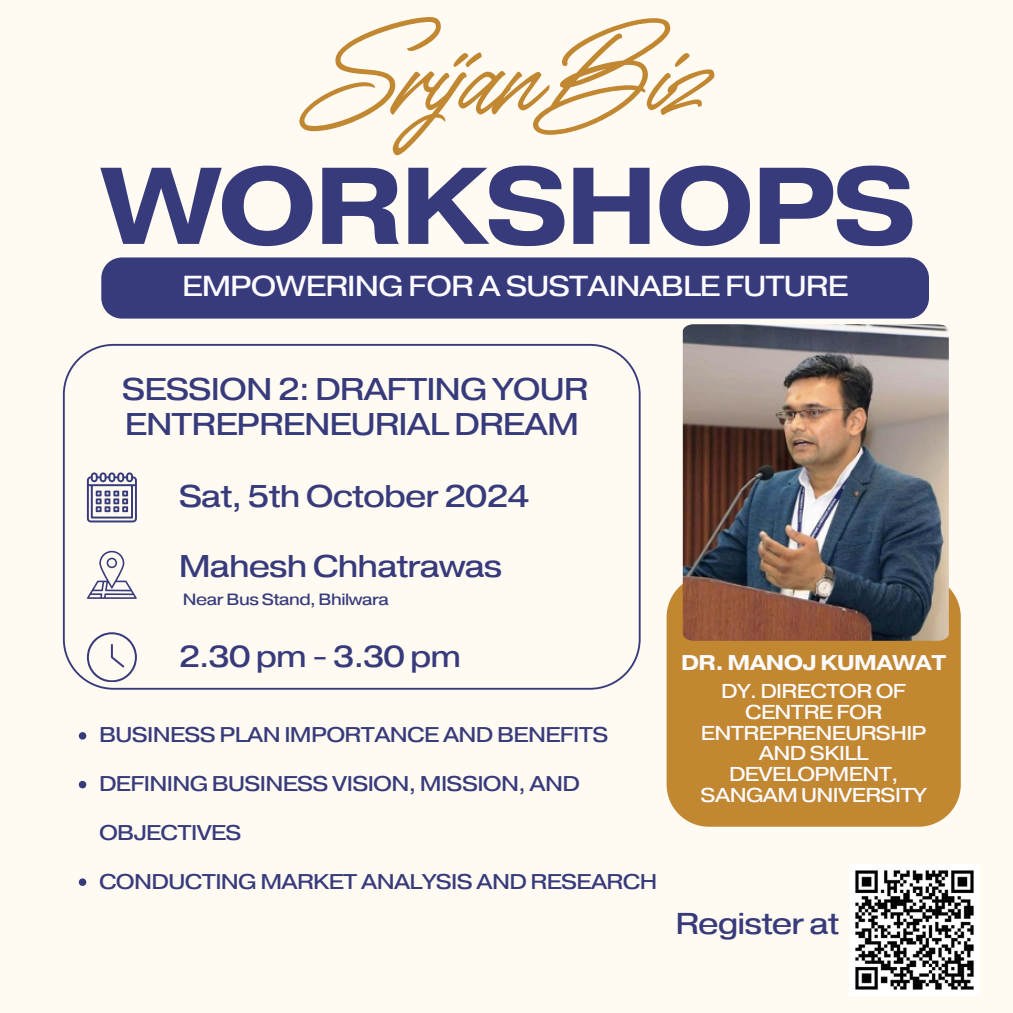
<style>
.page{position:relative;width:1013px;height:1013px;background:#fff}
.page>*{position:absolute;margin:0;border:0;box-sizing:border-box;transform-origin:0 0}
.t1{font:700 108.75px "Pragmatica Ext";letter-spacing:-.03em;color:#373b7b}
.t2{font:95px "TY Script";letter-spacing:-.03em;color:#c18731}
.t3{font:31.25px/35.6px "Pragmatica Ext";letter-spacing:-.03em;color:#373b7b}
.t4{font:30.38px "Pragmatica Ext";letter-spacing:-.03em;color:#373b7b}
.t5{font:30px "Pragmatica Ext";letter-spacing:-.03em;color:#373b7b}
.t6{font:28.75px "Pragmatica Ext";letter-spacing:-.03em;color:#fcfbff}
.t7{font:21.25px "Pragmatica Ext";letter-spacing:-.03em;color:#373b7b}
.t8{font:700 21.25px "Pragmatica Ext";letter-spacing:-.03em;color:#fcfbff}
.t9{font:20px/20.6px "Pragmatica Ext";letter-spacing:-.03em;color:#fcfbff;text-align:center}
.t10{font:16.25px "Pragmatica Ext";letter-spacing:-.03em;color:#373b7b}
</style>
<div class="page">
<div style="left:0;top:0;width:1012px;height:1012px;background:#fffbf3"></div>
<svg style="left:666px;top:575px;width:294px;height:251px;background:#c48d3b"></svg>
<div style="left:101px;top:257px;width:828px;height:61px;background:#373b7b"></div>
<svg style="left:63px;top:344px;width:577px;height:345px"></svg>
<svg style="left:87px;top:472px;width:50px;height:50px"></svg>
<svg style="left:87px;top:632px;width:50px;height:50px"></svg>
<svg style="left:87px;top:551px;width:50px;height:47px"></svg>
<img style="left:682px;top:324px;width:266px;height:316px">
<svg style="left:79px;top:732px;width:7px;height:7px"></svg>
<svg style="left:79px;top:781px;width:7px;height:7px"></svg>
<svg style="left:79px;top:878px;width:7px;height:8px"></svg>
<img style="left:849px;top:864px;width:130px;height:131px">
<h3 class="t2" style="left:313px;top:20px;width:394px">Srijan Biz</h3>
<h2 class="t1" style="left:101px;top:135px;width:816px">WORKSHOPS</h2>
<p class="t6" style="left:182px;top:267px;width:667px">EMPOWERING FOR A SUSTAINABLE FUTURE</p>
<p class="t3" style="left:122px;top:372px;width:468px">SESSION 2: DRAFTING YOUR<br>ENTREPRENEURIAL DREAM</p>
<h3 class="t3" style="left:179px;top:479px;width:352px">Sat, 5th October 2024</h3>
<p class="t3" style="left:179px;top:549px;width:325px">Mahesh Chhatrawas</p>
<p class="t10" style="left:183px;top:588px;width:207px">Near Bus Stand, Bhilwara</p>
<h4 class="t4" style="left:179px;top:637px;width:284px">2.30 pm - 3.30 pm</h4>
<h4 class="t7" style="left:99px;top:721px;width:511px">BUSINESS PLAN IMPORTANCE AND BENEFITS</h4>
<h5 class="t7" style="left:99px;top:769px;width:482px">DEFINING BUSINESS VISION, MISSION, AND</h5>
<h5 class="t7" style="left:99px;top:818px;width:144px">OBJECTIVES</h5>
<h6 class="t7" style="left:99px;top:867px;width:559px">CONDUCTING MARKET ANALYSIS AND RESEARCH</h6>
<p class="t8" style="left:681px;top:648px;width:266px">DR. MANOJ KUMAWAT</p>
<h4 class="t9" style="left:700px;top:682px;width:228px">DY. DIRECTOR OF<br>CENTRE FOR<br>ENTREPRENEURSHIP<br>AND SKILL<br>DEVELOPMENT,<br>SANGAM UNIVERSITY</h4>
<p class="t5" style="left:675px;top:904px;width:165px">Register at</p>
</div>
